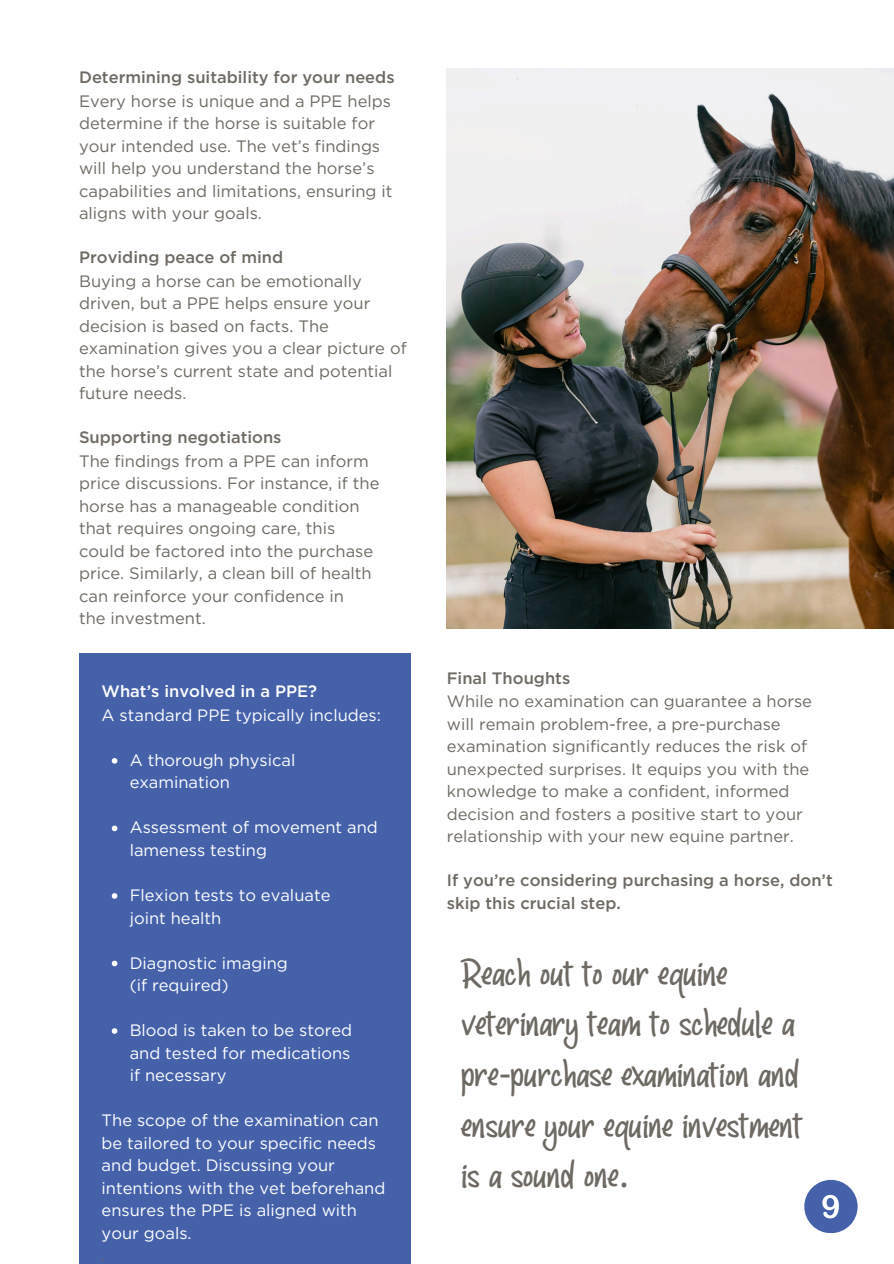
<style>
.page{position:relative;width:894px;height:1264px;background:#fff}
.page>*{position:absolute;margin:0;border:0;box-sizing:border-box;transform-origin:0 0}
.t1{font:37.2px/50.7px "Goodmarker";color:#6e6962}
.t2{font:16.5px/22.5px "Gotham";color:#6e6962}
.t3{font:16.5px/22.5px "Gotham";color:#fff}
.t4{font:500 16.5px/22.5px "Gotham";color:#6e6962}
.t5{font:500 16.5px "Gotham";color:#fff}
.s1{font-family:"Noto Sans"}
</style>
<div class="page">
<img style="left:446px;top:69px;width:447px;height:559px">
<div style="left:79px;top:652px;width:331px;height:611px;background:#4561aa"></div>
<svg style="left:112px;top:758px;width:5px;height:5px"></svg>
<svg style="left:112px;top:825px;width:5px;height:6px"></svg>
<svg style="left:112px;top:893px;width:5px;height:5px"></svg>
<svg style="left:112px;top:960px;width:5px;height:6px"></svg>
<svg style="left:112px;top:1028px;width:5px;height:5px"></svg>
<div style="left:804px;top:1179px;width:52px;height:53px;background:#4561aa;border-radius:50%"></div>
<svg style="left:822px;top:1194px;width:16px;height:24px"></svg>
<p class="t4" style="left:79px;top:67px;width:317px">Determining suitability for your needs</p>
<p class="t2" style="left:79px;top:89px;width:315px">Every horse is unique and a PPE helps determine if the horse is suitable for your intended use. The vet’s findings will help you understand the horse’s capabilities and limitations, ensuring it aligns with your goals.</p>
<p class="t4" style="left:79px;top:247px;width:205px">Providing peace of mind</p>
<p class="t2" style="left:79px;top:269px;width:329px">Buying a horse can be emotionally driven, but a PPE helps ensure your decision is based on facts. The examination gives you a clear picture of the horse’s current state and potential future needs.</p>
<p class="t4" style="left:79px;top:427px;width:204px">Supporting negotiations</p>
<p class="t2" style="left:79px;top:449px;width:302px">The findings from a PPE can inform price discussions. For instance, if the horse has a manageable condition</p>
<p class="t2" style="left:79px;top:517px;width:258px">that requires ongoing care, this</p>
<p class="t2" style="left:79px;top:539px;width:295px">could be factored into the purchase price. Similarly, a clean bill of health</p>
<p class="t2" style="left:79px;top:584px;width:266px">can reinforce your confidence in</p>
<p class="t2" style="left:79px;top:607px;width:128px">the investment.</p>
<p class="t5" style="left:102px;top:684px;width:217px">What’s involved in a PPE?</p>
<p class="t3" style="left:102px;top:703px;width:281px">A standard PPE typically includes:</p>
<p class="t3" style="left:130px;top:748px;width:167px">A thorough physical examination</p>
<p class="t3" style="left:130px;top:816px;width:249px">Assessment of movement and lameness testing</p>
<p class="t3" style="left:130px;top:883px;width:202px">Flexion tests to evaluate joint health</p>
<p class="t3" style="left:130px;top:951px;width:160px">Diagnostic imaging (if required)</p>
<p class="t3" style="left:130px;top:1018px;width:224px;text-align:justify">Blood is taken to be stored and tested for medications if necessary</p>
<p class="t3" style="left:102px;top:1108px;width:285px">The scope of the examination can be tailored to your specific needs and budget. Discussing your intentions with the vet beforehand ensures the PPE is aligned with your goals.</p>
<p class="t2" style="left:102px;top:1243px;width:6px">.</p>
<p class="t4" style="left:446px;top:667px;width:125px">Final Thoughts</p>
<p class="t2" style="left:446px;top:690px;width:366px">While no examination can guarantee a horse will remain problem-free, a pre-purchase examination significantly reduces the risk of unexpected surprises. It equips you with the knowledge to make a confident, informed decision and fosters a positive start to your relationship with your new equine partner.</p>
<p class="t4" style="left:446px;top:870px;width:387px">If you’re considering purchasing a horse, don’t skip this crucial step.</p>
<p class="t1" style="left:461px;top:951px;width:343px">Reach out to our equine veterinary team to schedule a pre<span class="s1">-</span>purchase examination and ensure your equine investment is a sound one<span class="s1">.</span></p>
</div>
